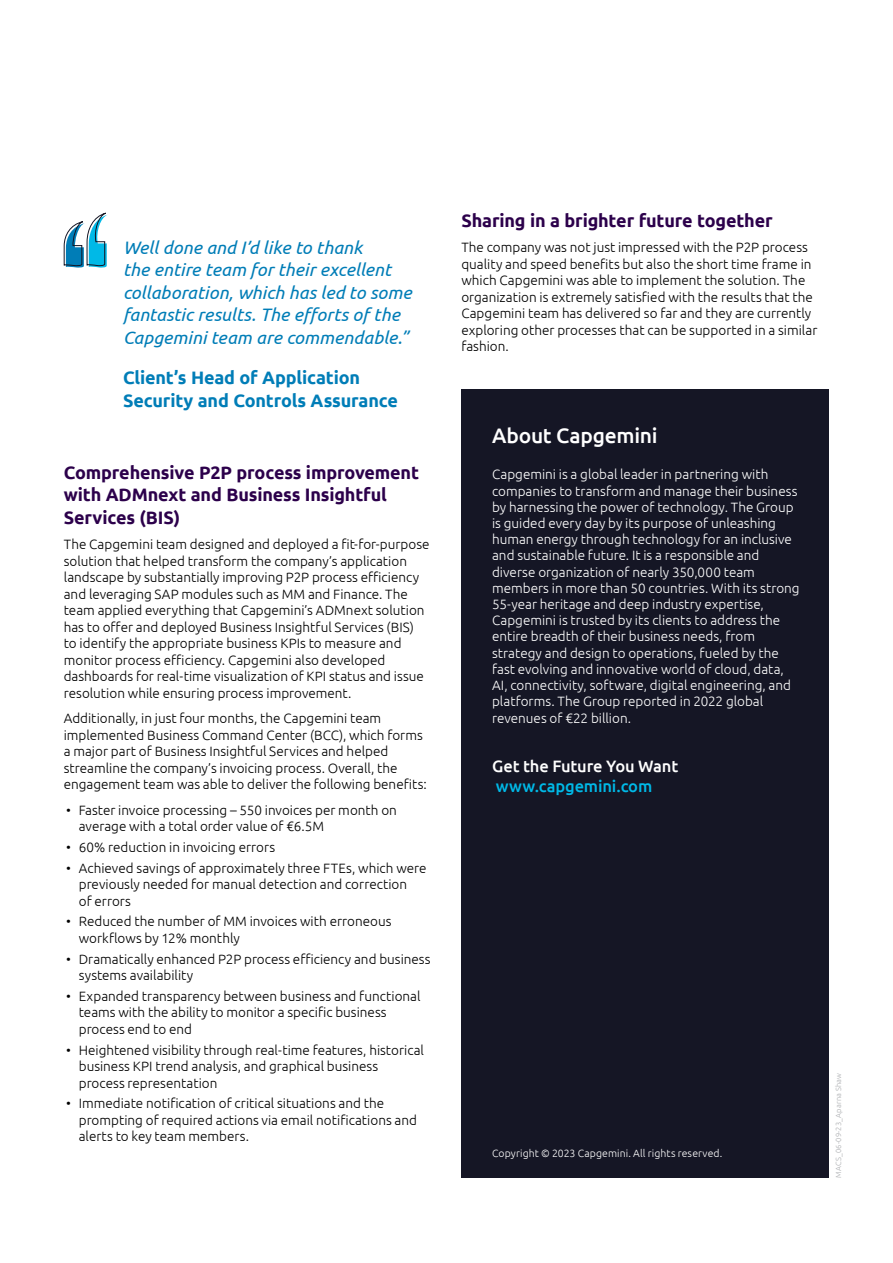
<style>
.page{position:relative;width:893px;height:1263px;background:#fff}
.page>*{position:absolute;margin:0;border:0;box-sizing:border-box;transform-origin:0 0}
.t1{font:500 21px "Ubuntu";letter-spacing:-.015em;color:#fff}
.t2{font:italic 18px/22.5px "Ubuntu";letter-spacing:.005em;color:#007db7}
.t3{font:700 18px/22.5px "Ubuntu";letter-spacing:-.01em;color:#2c004b}
.t4{font:700 18px/22.5px "Ubuntu";letter-spacing:-.01em;color:#007db7}
.t5{font:500 16.5px "Ubuntu";letter-spacing:-.01em;color:#fff}
.t6{font:500 16.5px "Ubuntu";letter-spacing:-.01em;color:#00b9e7}
.t7{font:300 13.5px/16.5px "Ubuntu";color:#000}
.t8{font:300 13.5px/16.2px "Ubuntu";color:#fff}
.t9{font:300 10.5px "Ubuntu";letter-spacing:.01em;color:#fff}
.t10{font:300 7.5px "Ubuntu";letter-spacing:.02em;color:#abadb0}
</style>
<div class="page">
<svg style="left:63px;top:212px;width:44px;height:56px"></svg>
<div style="left:462px;top:390px;width:367px;height:788px;background:#151625"></div>
<h2 class="t2" style="left:123px;top:236px;width:290px">Well done and I’d like to thank<br>the entire team for their excellent collaboration, which has led to some fantastic results. The efforts of the Capgemini team are commendable.”</h2>
<h2 class="t4" style="left:123px;top:366px;width:277px">Client’s Head of Application<br>Security and Controls Assurance</h2>
<h2 class="t3" style="left:64px;top:461px;width:357px">Comprehensive P2P process improvement with ADMnext and Business Insightful<br>Services (BIS)</h2>
<p class="t7" style="left:64px;top:536px;width:367px">The Capgemini team designed and deployed a fit-for-purpose solution that helped transform the company’s application landscape by substantially improving P2P process efficiency and leveraging SAP modules such as MM and Finance. The team applied everything that Capgemini’s ADMnext solution has to offer and deployed Business Insightful Services (BIS) to identify the appropriate business KPIs to measure and monitor process efficiency. Capgemini also developed dashboards for real-time visualization of KPI status and issue resolution while ensuring process improvement.</p>
<p class="t7" style="left:64px;top:710px;width:365px">Additionally, in just four months, the Capgemini team implemented Business Command Center (BCC), which forms a major part of Business Insightful Services and helped streamline the company’s invoicing process. Overall, the engagement team was able to deliver the following benefits:</p>
<p class="t7" style="left:79px;top:801px;width:320px;text-indent:-13px">• Faster invoice processing – 550 invoices per month on average with a total order value of €6.5M</p>
<p class="t7" style="left:66px;top:838px;width:211px">• 60% reduction in invoicing errors</p>
<p class="t7" style="left:79px;top:859px;width:349px;text-indent:-13px">• Achieved savings of approximately three FTEs, which were previously needed for manual detection and correction<br>of errors</p>
<p class="t7" style="left:79px;top:913px;width:314px;text-indent:-13px">• Reduced the number of MM invoices with erroneous workflows by 12% monthly</p>
<p class="t7" style="left:79px;top:950px;width:353px;text-indent:-13px">• Dramatically enhanced P2P process efficiency and business systems availability</p>
<p class="t7" style="left:79px;top:987px;width:343px;text-indent:-13px">• Expanded transparency between business and functional teams with the ability to monitor a specific business process end to end</p>
<p class="t7" style="left:79px;top:1041px;width:347px;text-indent:-13px">• Heightened visibility through real-time features, historical business KPI trend analysis, and graphical business process representation</p>
<p class="t7" style="left:79px;top:1095px;width:340px;text-indent:-13px">• Immediate notification of critical situations and the prompting of required actions via email notifications and alerts to key team members.</p>
<h2 class="t3" style="left:461px;top:209px;width:313px">Sharing in a brighter future together</h2>
<p class="t7" style="left:461px;top:239px;width:358px">The company was not just impressed with the P2P process quality and speed benefits but also the short time frame in which Capgemini was able to implement the solution. The organization is extremely satisfied with the results that the Capgemini team has delivered so far and they are currently exploring other processes that can be supported in a similar fashion.</p>
<h1 class="t1" style="left:492px;top:422px;width:167px">About Capgemini</h1>
<p class="t8" style="left:492px;top:466px;width:309px">Capgemini is a global leader in partnering with companies to transform and manage their business by harnessing the power of technology. The Group is guided every day by its purpose of unleashing human energy through technology for an inclusive and sustainable future. It is a responsible and diverse organization of nearly 350,000 team members in more than 50 countries. With its strong 55-year heritage and deep industry expertise, Capgemini is trusted by its clients to address the entire breadth of their business needs, from strategy and design to operations, fueled by the fast evolving and innovative world of cloud, data, AI, connectivity, software, digital engineering, and platforms. The Group reported in 2022 global revenues of €22 billion.</p>
<p class="t5" style="left:492px;top:756px;width:188px">Get the Future You Want</p>
<p class="t6" style="left:496px;top:776px;width:158px">www.capgemini.com</p>
<p class="t9" style="left:492px;top:1147px;width:232px">Copyright © 2023 Capgemini. All rights reserved.</p>
<p class="t10" style="left:834px;top:1178px;width:106px;rotate:-90deg">MACS_06-09-23_Aparna Shaw</p>
</div>
